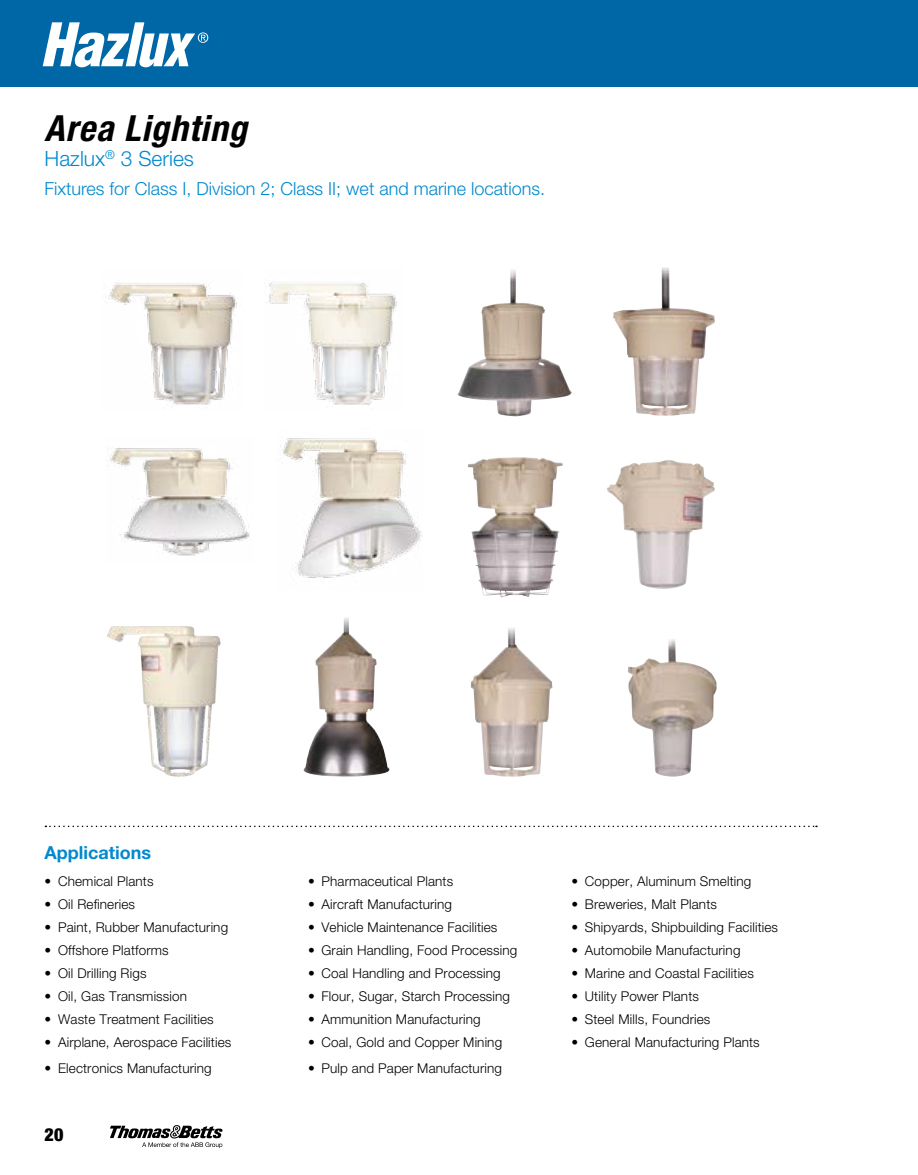
<style>
.page{position:relative;width:918px;height:1175px;background:#fff}
.page>*{position:absolute;margin:0;border:0;box-sizing:border-box;transform-origin:0 0}
.t1{font:italic 700 condensed 36px "Helvetica Neue LT Std";letter-spacing:.025em;color:#000}
.t2{font:300 21px "Helvetica Neue LT Std";color:#0089cf}
.t3{font:300 18px "Helvetica Neue LT Std";color:#0089cf}
.t4{font:700 18px "Helvetica Neue LT Std";color:#0089cf}
.t5{font:900 condensed 18px "Helvetica Neue LT Std";color:#000}
.t6{font:300 13.5px "Helvetica Neue LT Std";letter-spacing:.01em;color:#000}
</style>
<div class="page">
<div style="left:0;top:0;width:918px;height:87px;background:#0067a6"></div>
<svg style="left:43px;top:22px;width:165px;height:45px"></svg>
<svg style="left:110px;top:1125px;width:113px;height:23px"></svg>
<img style="left:107px;top:626px;width:114px;height:150px">
<img style="left:468px;top:457px;width:91px;height:140px">
<img style="left:457px;top:270px;width:115px;height:146px">
<img style="left:303px;top:617px;width:86px;height:159px">
<img style="left:607px;top:460px;width:108px;height:129px">
<img style="left:269px;top:281px;width:128px;height:124px">
<img style="left:280px;top:438px;width:143px;height:140px">
<img style="left:105px;top:282px;width:132px;height:123px">
<img style="left:628px;top:639px;width:89px;height:137px">
<img style="left:613px;top:267px;width:102px;height:149px">
<img style="left:470px;top:628px;width:83px;height:148px">
<img style="left:108px;top:448px;width:142px;height:108px">
<svg style="left:45px;top:825px;width:772px;height:2px"></svg>
<h1 class="t1" style="left:45px;top:106px;width:204px">Area Lighting</h1>
<h2 class="t2" style="left:45px;top:145px;width:151px">Hazlux<sup>®</sup> 3 Series</h2>
<h3 class="t3" style="left:45px;top:178px;width:498px">Fixtures for Class I, Division 2; Class II; wet and marine locations.</h3>
<h3 class="t4" style="left:45px;top:841px;width:108px">Applications</h3>
<p class="t6" style="left:45px;top:873px;width:110px">• Chemical Plants</p>
<p class="t6" style="left:45px;top:896px;width:92px">• Oil Refineries</p>
<p class="t6" style="left:45px;top:919px;width:185px">• Paint, Rubber Manufacturing</p>
<p class="t6" style="left:45px;top:942px;width:126px">• Offshore Platforms</p>
<p class="t6" style="left:45px;top:965px;width:103px">• Oil Drilling Rigs</p>
<p class="t6" style="left:45px;top:988px;width:144px">• Oil, Gas Transmission</p>
<p class="t6" style="left:45px;top:1011px;width:171px">• Waste Treatment Facilities</p>
<p class="t6" style="left:45px;top:1034px;width:188px">• Airplane, Aerospace Facilities</p>
<p class="t6" style="left:45px;top:1059px;width:169px">• Electronics Manufacturing</p>
<h3 class="t5" style="left:45px;top:1123px;width:20px">20</h3>
<p class="t6" style="left:308px;top:873px;width:147px">• Pharmaceutical Plants</p>
<p class="t6" style="left:308px;top:896px;width:146px">• Aircraft Manufacturing</p>
<p class="t6" style="left:308px;top:919px;width:191px">• Vehicle Maintenance Facilities</p>
<p class="t6" style="left:308px;top:942px;width:211px">• Grain Handling, Food Processing</p>
<p class="t6" style="left:308px;top:965px;width:194px">• Coal Handling and Processing</p>
<p class="t6" style="left:308px;top:988px;width:204px">• Flour, Sugar, Starch Processing</p>
<p class="t6" style="left:308px;top:1011px;width:174px">• Ammunition Manufacturing</p>
<p class="t6" style="left:308px;top:1034px;width:196px">• Coal, Gold and Copper Mining</p>
<p class="t6" style="left:308px;top:1059px;width:195px">• Pulp and Paper Manufacturing</p>
<p class="t6" style="left:571px;top:873px;width:182px">• Copper, Aluminum Smelting</p>
<p class="t6" style="left:571px;top:896px;width:147px">• Breweries, Malt Plants</p>
<p class="t6" style="left:571px;top:919px;width:208px">• Shipyards, Shipbuilding Facilities</p>
<p class="t6" style="left:571px;top:942px;width:171px">• Automobile Manufacturing</p>
<p class="t6" style="left:571px;top:965px;width:184px">• Marine and Coastal Facilities</p>
<p class="t6" style="left:571px;top:988px;width:129px">• Utility Power Plants</p>
<p class="t6" style="left:571px;top:1011px;width:141px">• Steel Mills, Foundries</p>
<p class="t6" style="left:571px;top:1034px;width:190px">• General Manufacturing Plants</p>
</div>
